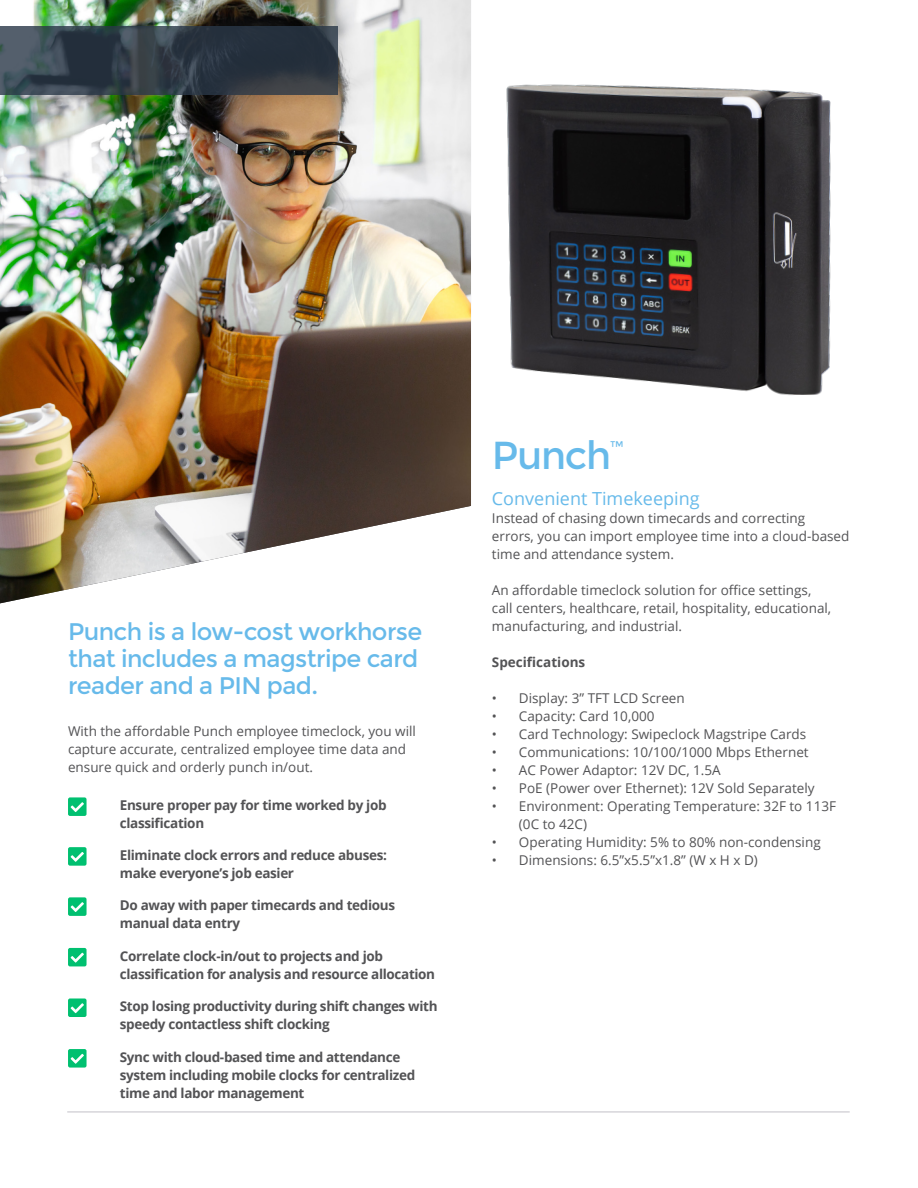
<style>
.page{position:relative;width:918px;height:1188px;background:#fff}
.page>*{position:absolute;margin:0;border:0;box-sizing:border-box;transform-origin:0 0}
.Title_2{font:39px "Montserrat";letter-spacing:-.035em;color:#67baea}
.Title_2-2{font:24px/27px "Montserrat";letter-spacing:-.025em;color:#67baea}
.Body_Text{font:18px "Open Sans";color:#67baea}
.Title_2-3{font:13.95px "Montserrat";color:#67baea}
.Body_Text-2{font:13.5px/18px "Open Sans";color:#535355}
.Body_Text-3{font:700 13.5px/18px "Open Sans";letter-spacing:-.025em;color:#535355}
.Body_Text-4{font:700 13.5px "Open Sans";color:#535355}
</style>
<div class="page">
<img style="left:0;top:0;width:471px;height:603px">
<svg style="left:0;top:26px;width:338px;height:68px;background:#313d47"></svg>
<svg style="left:68px;top:847px;width:19px;height:19px"></svg>
<svg style="left:68px;top:897px;width:19px;height:19px"></svg>
<svg style="left:68px;top:948px;width:19px;height:18px"></svg>
<svg style="left:68px;top:998px;width:19px;height:19px"></svg>
<svg style="left:68px;top:1049px;width:19px;height:19px"></svg>
<svg style="left:68px;top:797px;width:19px;height:19px"></svg>
<hr style="left:67px;top:1112px;width:783px;height:1px;background:#c2c1c7">
<img style="left:506px;top:84px;width:325px;height:311px">
<p class="Title_2-2" style="left:68px;top:618px;width:356px">Punch is a low-cost workhorse that includes a magstripe card reader and a PIN pad.</p>
<p class="Body_Text-2" style="left:68px;top:721px;width:350px">With the affordable Punch employee timeclock, you will capture accurate, centralized employee time data and ensure quick and orderly punch in/out.</p>
<p class="Body_Text-3" style="left:120px;top:796px;width:268px">Ensure proper pay for time worked by job classification</p>
<p class="Body_Text-3" style="left:120px;top:846px;width:269px">Eliminate clock errors and reduce abuses:</p>
<p class="Body_Text-3" style="left:120px;top:864px;width:176px">make everyone’s job easier</p>
<p class="Body_Text-3" style="left:120px;top:896px;width:277px">Do away with paper timecards and tedious</p>
<p class="Body_Text-3" style="left:120px;top:914px;width:122px">manual data entry</p>
<p class="Body_Text-3" style="left:120px;top:946px;width:317px">Correlate clock-in/out to projects and job classification for analysis and resource allocation</p>
<p class="Body_Text-3" style="left:120px;top:997px;width:319px">Stop losing productivity during shift changes with speedy contactless shift clocking</p>
<p class="Body_Text-3" style="left:120px;top:1047px;width:297px">Sync with cloud-based time and attendance system including mobile clocks for centralized time and labor management</p>
<p class="Title_2" style="left:492px;top:433px;width:121px">Punch</p>
<p class="Title_2-3" style="left:610px;top:438px;width:15px">™</p>
<p class="Body_Text" style="left:492px;top:487px;width:209px">Convenient Timekeeping</p>
<p class="Body_Text-2" style="left:492px;top:509px;width:359px">Instead of chasing down timecards and correcting errors, you can import employee time into a cloud-based time and attendance system.</p>
<p class="Body_Text-2" style="left:492px;top:581px;width:341px">An affordable timeclock solution for office settings, call centers, healthcare, retail, hospitality, educational, manufacturing, and industrial.</p>
<p class="Body_Text-4" style="left:492px;top:653px;width:95px">Specifications</p>
<p class="Body_Text-2" style="left:492px;top:689px;width:194px">• Display: 3” TFT LCD Screen</p>
<p class="Body_Text-2" style="left:492px;top:707px;width:164px">• Capacity: Card 10,000</p>
<p class="Body_Text-2" style="left:492px;top:725px;width:316px">• Card Technology: Swipeclock Magstripe Cards</p>
<p class="Body_Text-2" style="left:492px;top:743px;width:318px">• Communications: 10/100/1000 Mbps Ethernet</p>
<p class="Body_Text-2" style="left:492px;top:761px;width:230px">• AC Power Adaptor: 12V DC, 1.5A</p>
<p class="Body_Text-2" style="left:492px;top:779px;width:324px">• PoE (Power over Ethernet): 12V Sold Separately</p>
<p class="Body_Text-2" style="left:519px;top:797px;width:319px;text-indent:-27px">• Environment: Operating Temperature: 32F to 113F (0C to 42C)</p>
<p class="Body_Text-2" style="left:492px;top:833px;width:330px">• Operating Humidity: 5% to 80% non-condensing</p>
<p class="Body_Text-2" style="left:492px;top:851px;width:267px">• Dimensions: 6.5”x5.5”x1.8” (W x H x D)</p>
</div>
